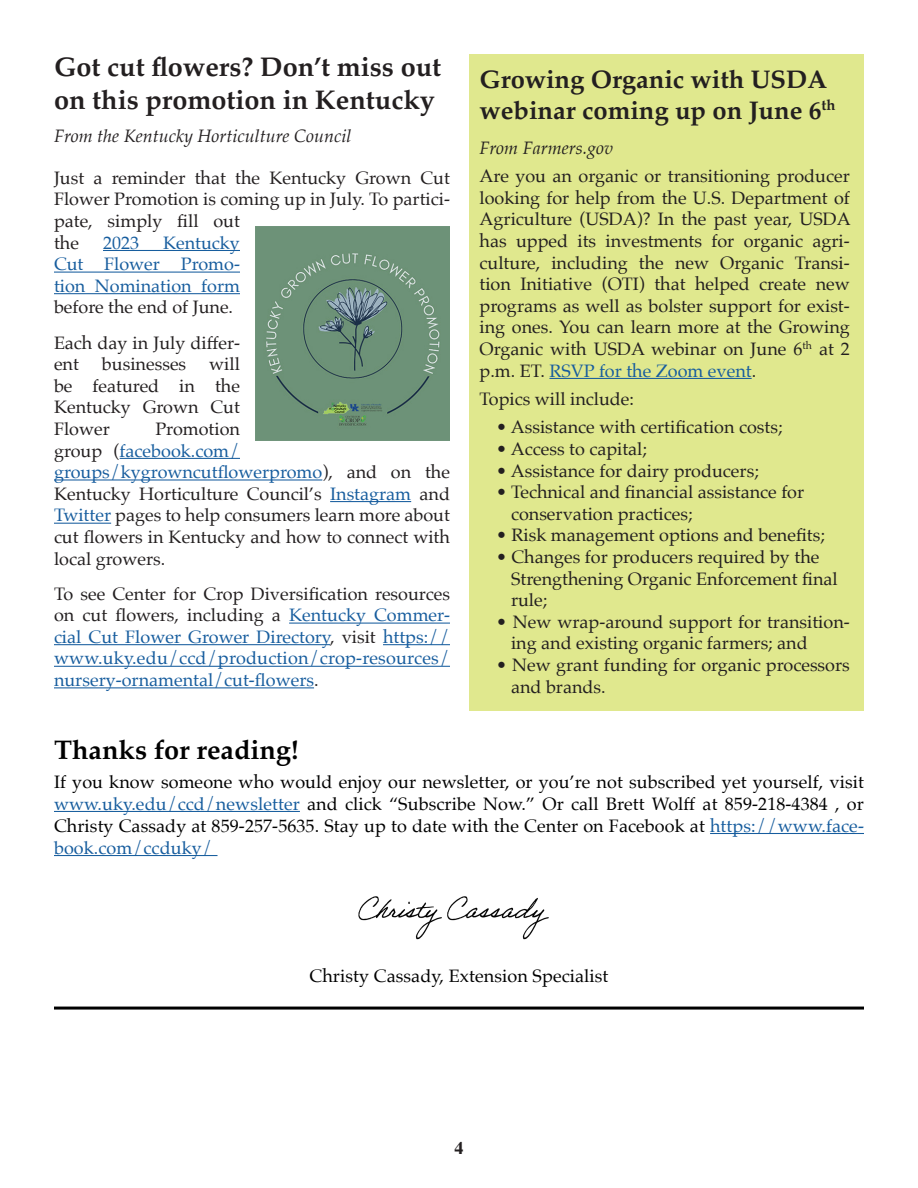
<style>
.page{position:relative;width:918px;height:1188px;background:#fff}
.page>*{position:absolute;margin:0;border:0;box-sizing:border-box;transform-origin:0 0}
.t1{font:700 27px/32.4px "Palatino";color:#231f20}
.t2{font:700 27px "Palatino";color:#000}
.t3{font:700 25.5px "Palatino";color:#231f20}
.t4{font:18px/21.6px "Palatino";color:#231f20}
.t5{font:18px/22px "Palatino";letter-spacing:.005em;color:#000;text-align:justify}
.t6{font:18px/21.6px "Palatino";color:#175d9e;text-align:justify}
.t7{font:italic 18px "Palatino";color:#231f20}
.t8{font:700 18px "Times";color:#231f20}
.s1{color:#231f20}
.s2{color:#175d9e}
</style>
<div class="page">
<hr style="left:54px;top:811px;width:246px;height:1px;background:#175d9e">
<hr style="left:710px;top:833px;width:154px;height:1px;background:#175d9e">
<hr style="left:54px;top:855px;width:164px;height:1px;background:#175d9e">
<hr style="left:54px;top:1007px;width:810px;height:3px;background:#000">
<div style="left:469px;top:54px;width:394px;height:657px;background:#e0e88e"></div>
<hr style="left:549px;top:378px;width:203px;height:1px;background:#175d9e">
<img style="left:255px;top:227px;width:194px;height:213px">
<hr style="left:103px;top:250px;width:137px;height:1px;background:#175d9e">
<hr style="left:54px;top:272px;width:186px;height:1px;background:#175d9e">
<hr style="left:54px;top:293px;width:186px;height:1px;background:#175d9e">
<hr style="left:120px;top:458px;width:120px;height:1px;background:#175d9e">
<hr style="left:54px;top:479px;width:268px;height:2px;background:#175d9e">
<hr style="left:330px;top:501px;width:81px;height:1px;background:#175d9e">
<hr style="left:54px;top:523px;width:57px;height:1px;background:#175d9e">
<hr style="left:289px;top:623px;width:161px;height:1px;background:#175d9e">
<hr style="left:54px;top:644px;width:276px;height:1px;background:#175d9e">
<hr style="left:383px;top:644px;width:67px;height:1px;background:#175d9e">
<hr style="left:54px;top:666px;width:396px;height:1px;background:#175d9e">
<hr style="left:54px;top:687px;width:260px;height:1px;background:#175d9e">
<img style="left:358px;top:896px;width:191px;height:44px">
<p class="t1" style="left:54px;top:50px;width:389px">Got cut flowers? Don’t miss out on this promotion in Kentucky</p>
<p class="t7" style="left:54px;top:121px;width:299px">From the Kentucky Horticulture Council</p>
<p class="t4" style="left:54px;top:167px;width:398px">Just a reminder that the Kentucky Grown Cut<br>Flower Promotion is coming up in July. To partici&shy;pate, simply fill out<br>the</p>
<p class="t6" style="left:54px;top:232px;width:188px;text-indent:109px">Kentucky Cut Flower Promo&shy;tion Nomination form <span class="s1">before the end of June.</span></p>
<p class="t4" style="left:54px;top:332px;width:187px">Each day in July differ&shy;ent</p>
<p class="t6" style="left:103px;top:232px;width:37px">2023</p>
<p class="t4" style="left:54px;top:353px;width:188px;text-align:justify;text-indent:155px">will be featured in the Kentucky Grown Cut Flower</p>
<p class="t4" style="left:102px;top:353px;width:86px">businesses</p>
<p class="t4" style="left:54px;top:418px;width:398px;text-indent:101px">Promotion<br>group (<span class="s2">facebook.com/ groups/kygrowncutflowerpromo</span>), and on the Kentucky Horticulture Council’s <span class="s2">Instagram</span> and <span class="s2">Twitter</span> pages to help consumers learn more about cut flowers in Kentucky and how to connect with local growers.</p>
<p class="t6" style="left:54px;top:583px;width:398px"><span class="s1">To see Center for Crop Diversification resources on cut flowers, including a</span> Kentucky Commer&shy;cial Cut Flower Grower Directory<span class="s1">, visit</span> https:// www.uky.edu/ccd/production/crop-resources/ nursery-ornamental/cut-flowers<span class="s1">.</span></p>
<p class="t3" style="left:480px;top:58px;width:349px">Growing Organic with USDA</p>
<p class="t3" style="left:480px;top:88px;width:358px">webinar coming up on June 6<sup>th</sup></p>
<p class="t7" style="left:480px;top:133px;width:135px">From Farmers.gov</p>
<p class="t4" style="left:480px;top:165px;width:373px;text-align:justify">Are you an organic or transitioning producer looking for help from the U.S. Department of Agriculture (USDA)? In the past year, USDA has upped its investments for organic agri&shy;culture, including the new Organic Transi&shy;tion Initiative (OTI) that helped create new programs as well as bolster support for exist&shy;ing ones. You can learn more at the Growing Organic with USDA webinar on June 6<sup>th</sup> at 2 p.m. ET. <span class="s2">RSVP for the Zoom event</span>.</p>
<p class="t4" style="left:480px;top:388px;width:156px">Topics will include:</p>
<p class="t4" style="left:496px;top:416px;width:288px">• Assistance with certification costs;</p>
<p class="t4" style="left:496px;top:438px;width:152px">• Access to capital;</p>
<p class="t4" style="left:496px;top:459px;width:264px">• Assistance for dairy producers;</p>
<p class="t4" style="left:511px;top:481px;width:295px;text-indent:-15px">• Technical and financial assistance for conservation practices;</p>
<p class="t4" style="left:496px;top:524px;width:330px">• Risk management options and benefits;</p>
<p class="t4" style="left:511px;top:546px;width:328px;text-indent:-15px">• Changes for producers required by the<br>Strengthening Organic Enforcement final rule;</p>
<p class="t4" style="left:511px;top:611px;width:340px;text-indent:-15px">• New wrap-around support for transition&shy;ing and existing organic farmers; and</p>
<p class="t4" style="left:511px;top:654px;width:340px;text-indent:-15px">• New grant funding for organic processors and brands.</p>
<p class="t2" style="left:54px;top:727px;width:246px">Thanks for reading!</p>
<p class="t5" style="left:54px;top:770px;width:812px">If you know someone who would enjoy our newsletter, or you’re not subscribed yet yourself, visit <span class="s2">www.uky.edu/ccd/newsletter</span> and click “Subscribe Now.” Or call Brett Wolff at 859-218-4384 , or Christy Cassady at 859-257-5635. Stay up to date with the Center on Facebook at <span class="s2">https://www.face&shy;book.com/ccduky/</span></p>
<p class="t5" style="left:310px;top:965px;width:300px">Christy Cassady, Extension Specialist</p>
<p class="t8" style="left:454px;top:1131px;width:10px">4</p>
</div>
